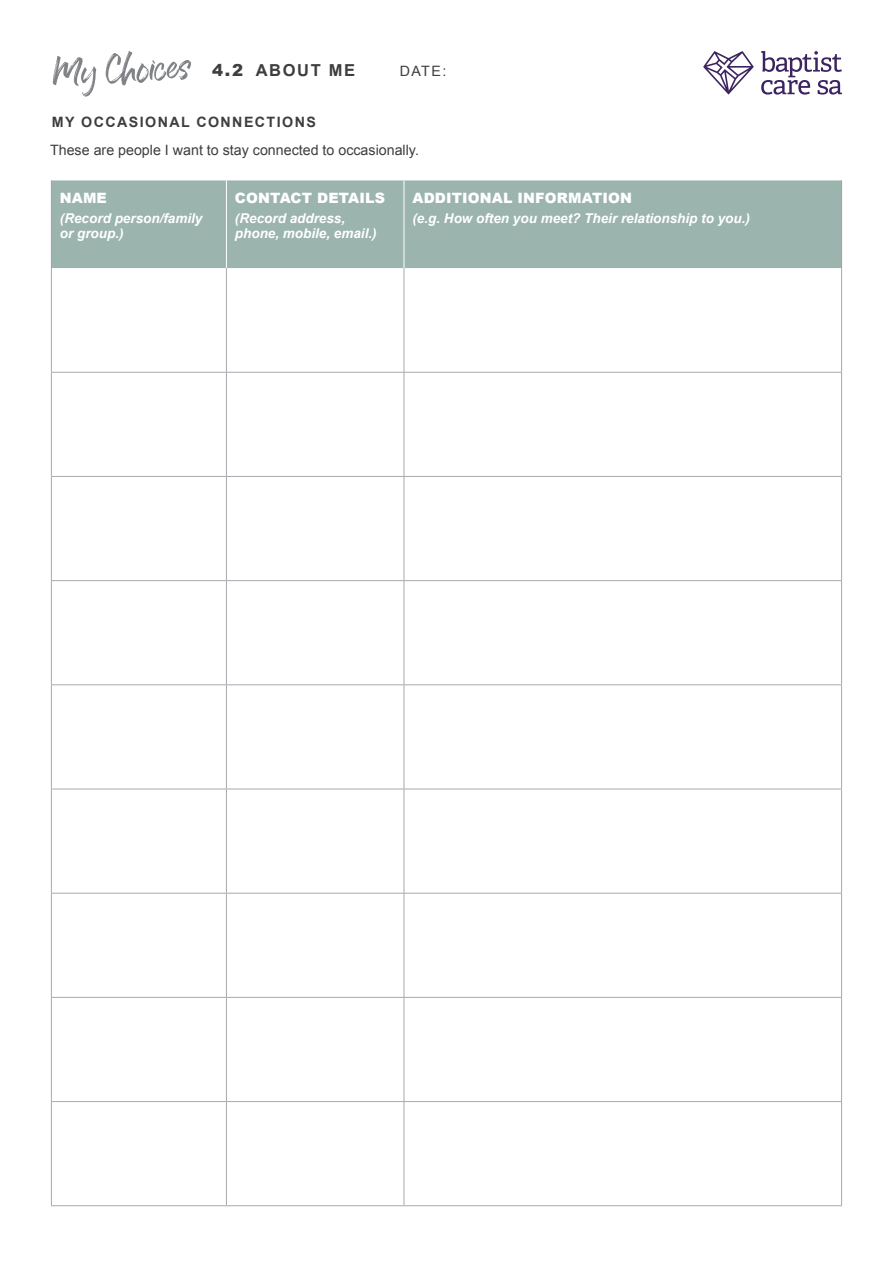
<style>
.page{position:relative;width:893px;height:1263px;background:#fff}
.page>*{position:absolute;margin:0;border:0;box-sizing:border-box;transform-origin:0 0}
.t1{font:700 16.5px "Arial";letter-spacing:.1em;color:#3e3e3f}
.t2{font:14.25px "Arial";color:#3e3e3f}
.t3{font:900 14.25px "Arial";letter-spacing:.01em;color:#fff}
.t4{font:700 14.25px "Arial";letter-spacing:.1em;color:#3e3e3f}
.t5{font:italic 700 13.5px/15px "Arial";color:#fff}
.s1{font-weight:900}
</style>
<div class="page">
<div style="left:52px;top:180px;width:789px;height:88px;background:#9cb4ae"></div>
<hr style="left:226px;top:268px;width:1px;height:104px;background:#a8a9ad">
<hr style="left:404px;top:268px;width:1px;height:104px;background:#a8a9ad">
<hr style="left:226px;top:372px;width:178px;height:1px;background:#a8a9ad">
<hr style="left:226px;top:373px;width:1px;height:103px;background:#a8a9ad">
<hr style="left:404px;top:372px;width:437px;height:1px;background:#a8a9ad">
<hr style="left:404px;top:373px;width:1px;height:103px;background:#a8a9ad">
<hr style="left:52px;top:476px;width:174px;height:1px;background:#a8a9ad">
<hr style="left:226px;top:476px;width:178px;height:1px;background:#a8a9ad">
<hr style="left:226px;top:477px;width:1px;height:103px;background:#a8a9ad">
<hr style="left:404px;top:476px;width:437px;height:1px;background:#a8a9ad">
<hr style="left:404px;top:477px;width:1px;height:103px;background:#a8a9ad">
<hr style="left:226px;top:581px;width:1px;height:103px;background:#a8a9ad">
<hr style="left:404px;top:581px;width:1px;height:103px;background:#a8a9ad">
<hr style="left:226px;top:685px;width:1px;height:104px;background:#a8a9ad">
<hr style="left:404px;top:685px;width:1px;height:104px;background:#a8a9ad">
<hr style="left:226px;top:789px;width:1px;height:104px;background:#a8a9ad">
<hr style="left:404px;top:789px;width:1px;height:104px;background:#a8a9ad">
<hr style="left:226px;top:893px;width:1px;height:104px;background:#a8a9ad">
<hr style="left:404px;top:893px;width:1px;height:104px;background:#a8a9ad">
<hr style="left:226px;top:998px;width:1px;height:103px;background:#a8a9ad">
<hr style="left:404px;top:998px;width:1px;height:103px;background:#a8a9ad">
<hr style="left:226px;top:1102px;width:1px;height:103px;background:#a8a9ad">
<hr style="left:404px;top:1102px;width:1px;height:103px;background:#a8a9ad">
<hr style="left:52px;top:372px;width:174px;height:1px;background:#a8a9ad">
<hr style="left:51px;top:180px;width:1px;height:88px;background:#b7969a">
<hr style="left:841px;top:180px;width:1px;height:88px;background:#b7969a">
<hr style="left:51px;top:268px;width:1px;height:104px;background:#a8a9ad">
<hr style="left:841px;top:268px;width:1px;height:104px;background:#a8a9ad">
<hr style="left:51px;top:372px;width:1px;height:104px;background:#a8a9ad">
<hr style="left:841px;top:372px;width:1px;height:104px;background:#a8a9ad">
<hr style="left:51px;top:476px;width:1px;height:104px;background:#a8a9ad">
<hr style="left:841px;top:476px;width:1px;height:104px;background:#a8a9ad">
<hr style="left:51px;top:580px;width:175px;height:1px;background:#a8a9ad">
<hr style="left:51px;top:581px;width:1px;height:103px;background:#a8a9ad">
<hr style="left:226px;top:580px;width:178px;height:1px;background:#a8a9ad">
<hr style="left:404px;top:580px;width:438px;height:1px;background:#a8a9ad">
<hr style="left:841px;top:581px;width:1px;height:103px;background:#a8a9ad">
<hr style="left:51px;top:684px;width:175px;height:1px;background:#a8a9ad">
<hr style="left:51px;top:685px;width:1px;height:104px;background:#a8a9ad">
<hr style="left:226px;top:684px;width:178px;height:1px;background:#a8a9ad">
<hr style="left:404px;top:684px;width:438px;height:1px;background:#a8a9ad">
<hr style="left:841px;top:685px;width:1px;height:104px;background:#a8a9ad">
<hr style="left:51px;top:789px;width:175px;height:1px;background:#a8a9ad">
<hr style="left:51px;top:789px;width:1px;height:104px;background:#a8a9ad">
<hr style="left:226px;top:789px;width:178px;height:1px;background:#a8a9ad">
<hr style="left:404px;top:789px;width:438px;height:1px;background:#a8a9ad">
<hr style="left:841px;top:789px;width:1px;height:104px;background:#a8a9ad">
<hr style="left:51px;top:893px;width:175px;height:1px;background:#a8a9ad">
<hr style="left:51px;top:893px;width:1px;height:104px;background:#a8a9ad">
<hr style="left:226px;top:893px;width:178px;height:1px;background:#a8a9ad">
<hr style="left:404px;top:893px;width:438px;height:1px;background:#a8a9ad">
<hr style="left:841px;top:893px;width:1px;height:104px;background:#a8a9ad">
<hr style="left:51px;top:997px;width:175px;height:1px;background:#a8a9ad">
<hr style="left:51px;top:998px;width:1px;height:103px;background:#a8a9ad">
<hr style="left:226px;top:997px;width:178px;height:1px;background:#a8a9ad">
<hr style="left:404px;top:997px;width:438px;height:1px;background:#a8a9ad">
<hr style="left:841px;top:998px;width:1px;height:103px;background:#a8a9ad">
<hr style="left:51px;top:1101px;width:175px;height:1px;background:#a8a9ad">
<hr style="left:51px;top:1102px;width:1px;height:103px;background:#a8a9ad">
<hr style="left:226px;top:1101px;width:178px;height:1px;background:#a8a9ad">
<hr style="left:404px;top:1101px;width:438px;height:1px;background:#a8a9ad">
<hr style="left:841px;top:1102px;width:1px;height:103px;background:#a8a9ad">
<hr style="left:51px;top:1205px;width:175px;height:1px;background:#a8a9ad">
<hr style="left:226px;top:1205px;width:178px;height:1px;background:#a8a9ad">
<hr style="left:404px;top:1205px;width:438px;height:1px;background:#a8a9ad">
<hr style="left:226px;top:180px;width:1px;height:88px;background:#fff">
<hr style="left:404px;top:180px;width:1px;height:88px;background:#fff">
<svg style="left:53px;top:51px;width:138px;height:46px"></svg>
<svg style="left:761px;top:51px;width:81px;height:44px"></svg>
<svg style="left:703px;top:51px;width:51px;height:44px"></svg>
<p class="t1" style="left:212px;top:59px;width:145px"><span class="s1">4.2</span> ABOUT ME</p>
<p class="t2" style="left:400px;top:61px;width:48px">DATE:</p>
<p class="t4" style="left:52px;top:112px;width:266px">MY OCCASIONAL CONNECTIONS</p>
<p class="t2" style="left:50px;top:141px;width:370px">These are people I want to stay connected to occasionally.</p>
<p class="t3" style="left:60px;top:188px;width:48px">NAME</p>
<p class="t5" style="left:60px;top:211px;width:144px">(Record person/family or group.)</p>
<p class="t3" style="left:235px;top:188px;width:152px">CONTACT DETAILS</p>
<p class="t5" style="left:235px;top:211px;width:143px">(Record address, phone, mobile, email.)</p>
<p class="t3" style="left:412px;top:188px;width:221px">ADDITIONAL INFORMATION</p>
<p class="t5" style="left:412px;top:211px;width:339px">(e.g. How often you meet? Their relationship to you.)</p>
</div>
